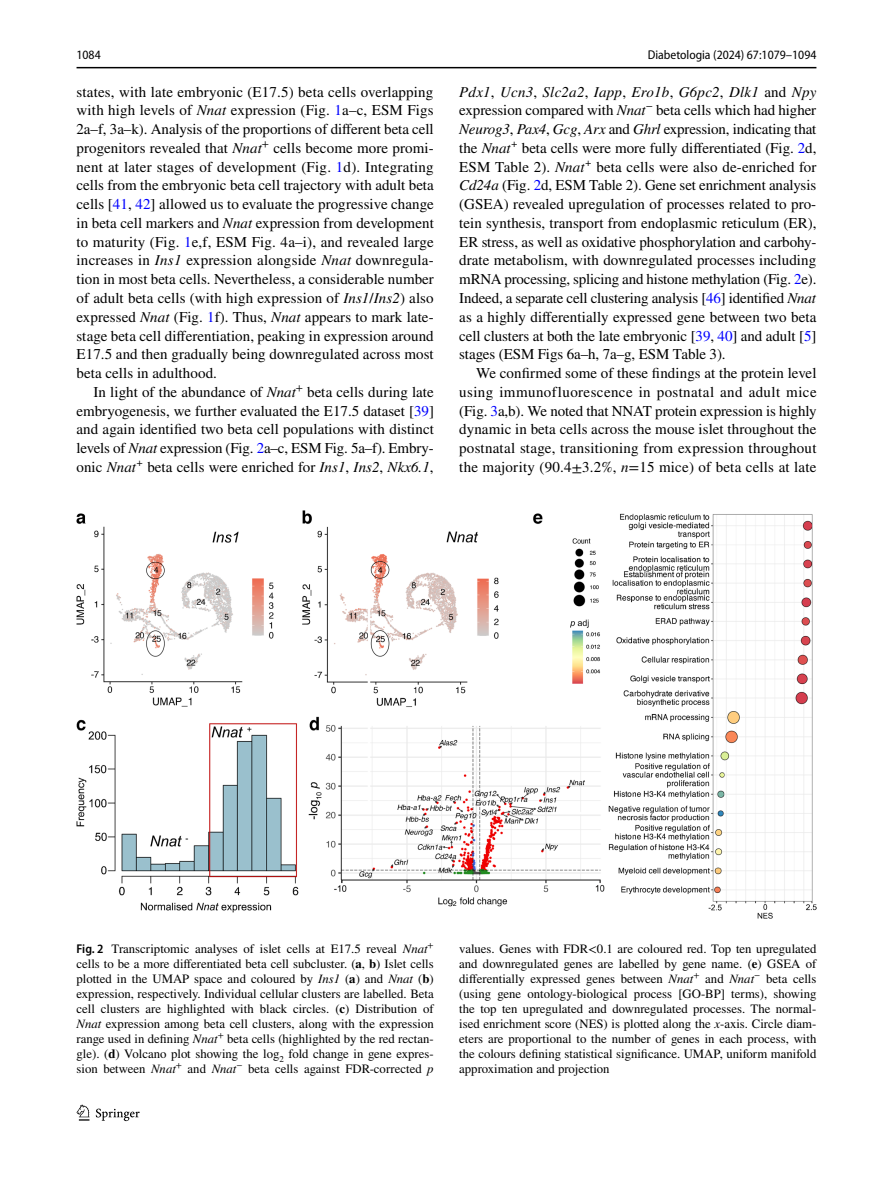
<style>
.page{position:relative;width:893px;height:1187px;background:#fff}
.page>*{position:absolute;margin:0;border:0;box-sizing:border-box;transform-origin:0 0}
.t1{font:15px/18.8px "STIX";letter-spacing:.005em;color:#000;text-align:justify}
.t2{font:12.75px/15px "STIX";color:#000;text-align:justify}
.t3{font:12.75px "Myriad Pro Semi Cn 2";color:#000}
.s1{font-style:italic}
.s2{color:#00f}
.s3{font-family:"Myriad Pro";font-weight:600;font-stretch:semi-condensed}
.s4{font-weight:700}
</style>
<div class="page">
<hr style="left:77px;top:67px;width:739px;height:1px;background:#000">
<svg style="left:77px;top:1104px;width:12px;height:16px"></svg>
<svg style="left:96px;top:1108px;width:44px;height:12px"></svg>
<img style="left:77px;top:510px;width:739px;height:408px">
<p class="t3" style="left:77px;top:48px;width:26px">1084</p>
<p class="t3" style="left:648px;top:48px;width:170px">Diabetologia (2024) 67:1079–1094</p>
<p class="t1" style="left:77px;top:83px;width:359px">states, with late embryonic (E17.5) beta cells overlapping with high levels of <span class="s1">Nnat</span> expression (Fig. <span class="s2">1</span>a–c, ESM Figs 2a–f, 3a–k). Analysis of the proportions of different beta cell progenitors revealed that <span class="s1">Nnat</span><sup>+</sup> cells become more promi&shy;nent at later stages of development (Fig. <span class="s2">1</span>d). Integrating cells from the embryonic beta cell trajectory with adult beta cells [<span class="s2">41</span>, <span class="s2">42</span>] allowed us to evaluate the progressive change in beta cell markers and <span class="s1">Nnat</span> expression from development to maturity (Fig. <span class="s2">1</span>e,f, ESM Fig. 4a–i), and revealed large increases in <span class="s1">Ins1</span> expression alongside <span class="s1">Nnat</span> downregula&shy;tion in most beta cells. Nevertheless, a considerable number of adult beta cells (with high expression of <span class="s1">Ins1</span>/<span class="s1">Ins2</span>) also expressed <span class="s1">Nnat</span> (Fig. <span class="s2">1</span>f). Thus, <span class="s1">Nnat</span> appears to mark late&shy;stage beta cell differentiation, peaking in expression around E17.5 and then gradually being downregulated across most beta cells in adulthood.</p>
<p class="t1" style="left:77px;top:383px;width:359px;text-indent:17px">In light of the abundance of <span class="s1">Nnat</span><sup>+</sup> beta cells during late embryogenesis, we further evaluated the E17.5 dataset [<span class="s2">39</span>] and again identified two beta cell populations with distinct levels of <span class="s1">Nnat</span> expression (Fig. <span class="s2">2</span>a–c, ESM Fig. 5a–f). Embry&shy;onic <span class="s1">Nnat</span><sup>+</sup> beta cells were enriched for <span class="s1">Ins1</span>, <span class="s1">Ins2</span>, <span class="s1">Nkx6.1</span>,</p>
<p class="t1" style="left:459px;top:83px;width:359px"><span class="s1">Pdx1</span>, <span class="s1">Ucn3</span>, <span class="s1">Slc2a2</span>, <span class="s1">Iapp</span>, <span class="s1">Ero1b</span>, <span class="s1">G6pc2</span>, <span class="s1">Dlk1</span> and <span class="s1">Npy </span>expression compared with <span class="s1">Nnat</span><sup>−</sup> beta cells which had higher <span class="s1">Neurog3</span>, <span class="s1">Pax4</span>, <span class="s1">Gcg</span>, <span class="s1">Arx</span> and <span class="s1">Ghrl</span> expression, indicating that the <span class="s1">Nnat</span><sup>+</sup> beta cells were more fully differentiated (Fig. <span class="s2">2</span>d, ESM Table 2). <span class="s1">Nnat</span><sup>+</sup> beta cells were also de-enriched for <span class="s1">Cd24a</span> (Fig. <span class="s2">2</span>d, ESM Table 2). Gene set enrichment analysis (GSEA) revealed upregulation of processes related to pro&shy;tein synthesis, transport from endoplasmic reticulum (ER), ER stress, as well as oxidative phosphorylation and carbohy&shy;drate metabolism, with downregulated processes including mRNA processing, splicing and histone methylation (Fig. <span class="s2">2</span>e).<br>Indeed, a separate cell clustering analysis [<span class="s2">46</span>] identified <span class="s1">Nnat </span>as a highly differentially expressed gene between two beta cell clusters at both the late embryonic [<span class="s2">39</span>, <span class="s2">40</span>] and adult [<span class="s2">5</span>] stages (ESM Figs 6a–h, 7a–g, ESM Table 3).</p>
<p class="t1" style="left:459px;top:364px;width:359px;text-indent:17px">We confirmed some of these findings at the protein level using immunofluorescence in postnatal and adult mice (Fig. <span class="s2">3</span>a,b). We noted that NNAT protein expression is highly dynamic in beta cells across the mouse islet throughout the postnatal stage, transitioning from expression throughout the majority (90.4±3.2%, <span class="s1">n</span>=15 mice) of beta cells at late</p>
<p class="t2" style="left:77px;top:942px;width:359px"><span class="s3">Fig. 2</span> Transcriptomic analyses of islet cells at E17.5 reveal <span class="s1">Nnat</span><sup>+ </sup>cells to be a more differentiated beta cell subcluster. (<span class="s4">a</span>, <span class="s4">b</span>) Islet cells plotted in the UMAP space and coloured by <span class="s1">Ins1</span> (<span class="s4">a</span>) and <span class="s1">Nnat</span> (<span class="s4">b</span>) expression, respectively. Individual cellular clusters are labelled. Beta cell clusters are highlighted with black circles. (<span class="s4">c</span>) Distribution of <span class="s1">Nnat</span> expression among beta cell clusters, along with the expression range used in defining <span class="s1">Nnat</span><sup>+</sup> beta cells (highlighted by the red rectan&shy;gle). (<span class="s4">d</span>) Volcano plot showing the log<sub>2</sub> fold change in gene expres&shy;sion between <span class="s1">Nnat</span><sup>+</sup> and <span class="s1">Nnat</span><sup>−</sup> beta cells against FDR-corrected <span class="s1">p</span></p>
<p class="t2" style="left:459px;top:942px;width:359px">values. Genes with FDR&lt;0.1 are coloured red. Top ten upregulated and downregulated genes are labelled by gene name. (<span class="s4">e</span>) GSEA of differentially expressed genes between <span class="s1">Nnat</span><sup>+</sup> and <span class="s1">Nnat</span><sup>−</sup> beta cells (using gene ontology-biological process [GO-BP] terms), showing the top ten upregulated and downregulated processes. The normal&shy;ised enrichment score (NES) is plotted along the <span class="s1">x</span>-axis. Circle diam&shy;eters are proportional to the number of genes in each process, with the colours defining statistical significance. UMAP, uniform manifold approximation and projection</p>
</div>
